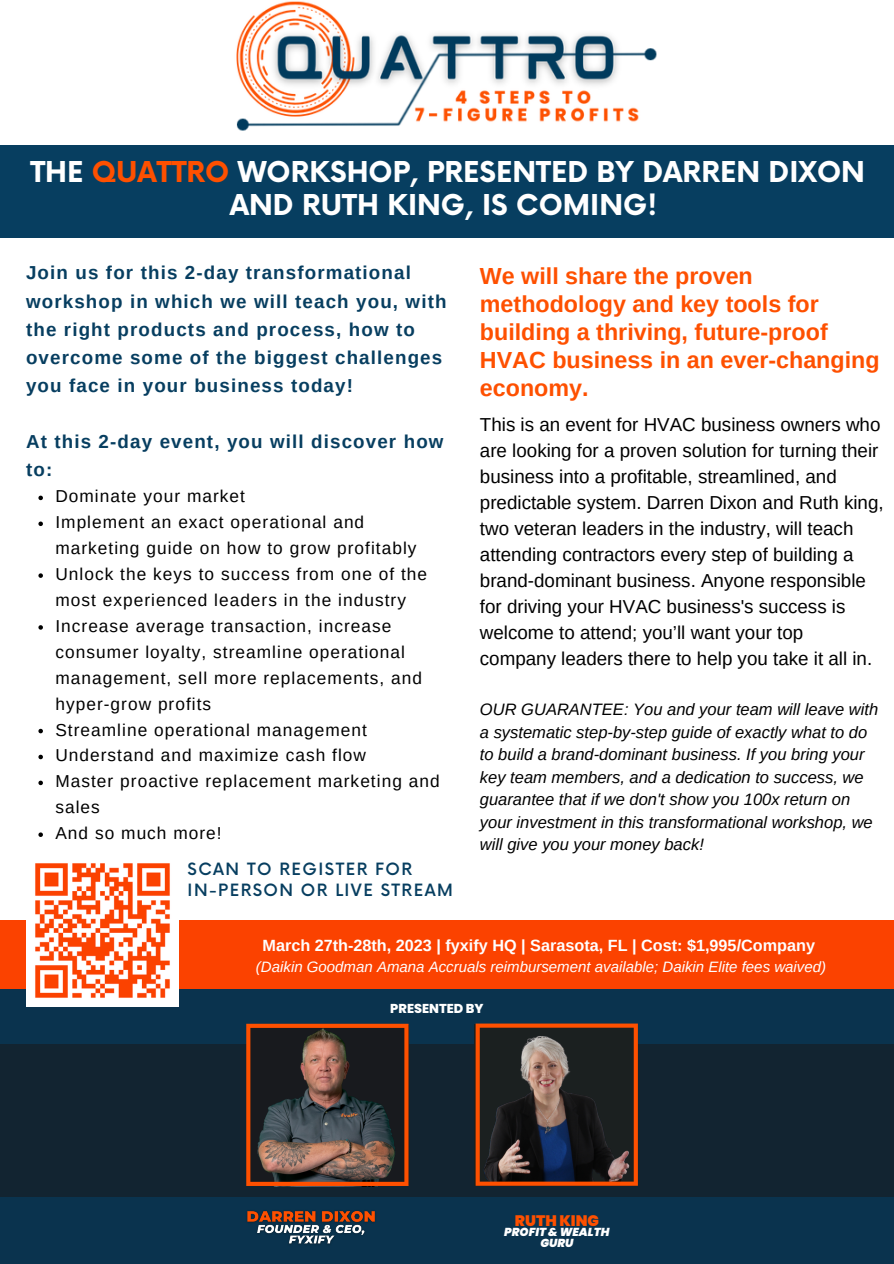
<style>
.page{position:relative;width:894px;height:1264px;background:#fff}
.page>*{position:absolute;margin:0;border:0;box-sizing:border-box;transform-origin:0 0}
.t1{font:700 28.05px/33.8px "Now";color:#fff;text-align:center}
.t2{font:700 23.25px/28.2px "Arimo";color:#fe5000}
.t3{font:18.75px/26px "Arimo";color:#000}
.t4{font:700 18.75px/28.2px "Arimo";letter-spacing:.06em;color:#073e60}
.t5{font:17.25px/26px "Arimo";letter-spacing:.06em;color:#000}
.t6{font:italic 16.5px/22.5px "Arimo";color:#000}
.t7{font:500 16.5px/20.2px "Now";letter-spacing:.085em;color:#073e60}
.t8{font:700 16.2px "Arimo";color:#fff}
.t9{font:900 15.15px "Poppins";color:#fe5000}
.t10{font:italic 15px "Arimo";color:#fff}
.t11{font:800 12.9px "Poppins";color:#fff}
.t12{font:italic 900 11.55px/10.6px "Poppins";color:#fff;text-align:center}
.s1{color:#fe5000}
</style>
<div class="page">
<img style="left:236px;top:1px;width:421px;height:130px">
<div style="left:0;top:986px;width:893px;height:277px;background:#0a334e"></div>
<div style="left:0;top:920px;width:893px;height:68px;background:#fb4200"></div>
<img style="left:26px;top:863px;width:152px;height:143px">
<div style="left:0;top:1044px;width:893px;height:152px;background:#122431"></div>
<img style="left:246px;top:1185px;width:153px;height:1px">
<svg style="left:246px;top:1023px;width:162px;height:162px;background:#513e37"></svg>
<svg style="left:475px;top:1023px;width:162px;height:162px;background:#3c312e"></svg>
<div style="left:0;top:146px;width:893px;height:91px;background:#073e60"></div>
<svg style="left:38px;top:495px;width:5px;height:5px"></svg>
<svg style="left:38px;top:521px;width:5px;height:5px"></svg>
<svg style="left:38px;top:573px;width:5px;height:5px"></svg>
<svg style="left:38px;top:625px;width:5px;height:4px"></svg>
<svg style="left:38px;top:728px;width:5px;height:5px"></svg>
<svg style="left:38px;top:754px;width:5px;height:5px"></svg>
<svg style="left:38px;top:780px;width:5px;height:5px"></svg>
<svg style="left:38px;top:832px;width:5px;height:5px"></svg>
<img style="left:247px;top:1210px;width:128px;height:34px">
<h1 class="t1" style="left:30px;top:156px;width:836px">THE <span class="s1">QUATTRO</span> WORKSHOP, PRESENTED BY DARREN DIXON<br>AND RUTH KING, IS COMING!</h1>
<p class="t4" style="left:26px;top:259px;width:422px">Join us for this 2-day transformational workshop in which we will teach you, with the right products and process, how to overcome some of the biggest challenges you face in your business today!</p>
<p class="t4" style="left:26px;top:428px;width:419px">At this 2-day event, you will discover how to:</p>
<p class="t5" style="left:55px;top:483px;width:385px">Dominate your market<br>Implement an exact operational and marketing guide on how to grow profitably Unlock the keys to success from one of the most experienced leaders in the industry Increase average transaction, increase consumer loyalty, streamline operational management, sell more replacements, and hyper-grow profits<br>Streamline operational management Understand and maximize cash flow<br>Master proactive replacement marketing and sales<br>And so much more!</p>
<p class="t7" style="left:188px;top:860px;width:266px">SCAN TO REGISTER FOR<br>IN-PERSON OR LIVE STREAM</p>
<h2 class="t2" style="left:480px;top:261px;width:401px">We will share the proven methodology and key tools for building a thriving, future-proof<br>HVAC business in an ever-changing economy.</h2>
<p class="t3" style="left:480px;top:412px;width:405px">This is an event for HVAC business owners who are looking for a proven solution for turning their business into a profitable, streamlined, and predictable system. Darren Dixon and Ruth king, two veteran leaders in the industry, will teach attending contractors every step of building a brand-dominant business. Anyone responsible for driving your HVAC business's success is welcome to attend; you’ll want your top company leaders there to help you take it all in.</p>
<p class="t6" style="left:480px;top:698px;width:400px">OUR GUARANTEE: You and your team will leave with a systematic step-by-step guide of exactly what to do to build a brand-dominant business. If you bring your key team members, and a dedication to success, we guarantee that if we don't show you 100x return on your investment in this transformational workshop, we will give you your money back!</p>
<p class="t8" style="left:262px;top:936px;width:554px">March 27th-28th, 2023 | fyxify HQ | Sarasota, FL | Cost: $1,995/Company</p>
<p class="t10" style="left:256px;top:958px;width:571px">(Daikin Goodman Amana Accruals reimbursement available; Daikin Elite fees waived)</p>
<p class="t11" style="left:390px;top:999px;width:95px">PRESENTED BY</p>
<p class="t9" style="left:515px;top:1209px;width:86px">RUTH KING</p>
<p class="t12" style="left:504px;top:1226px;width:107px">PROFIT &amp; WEALTH<br>GURU</p>
</div>
